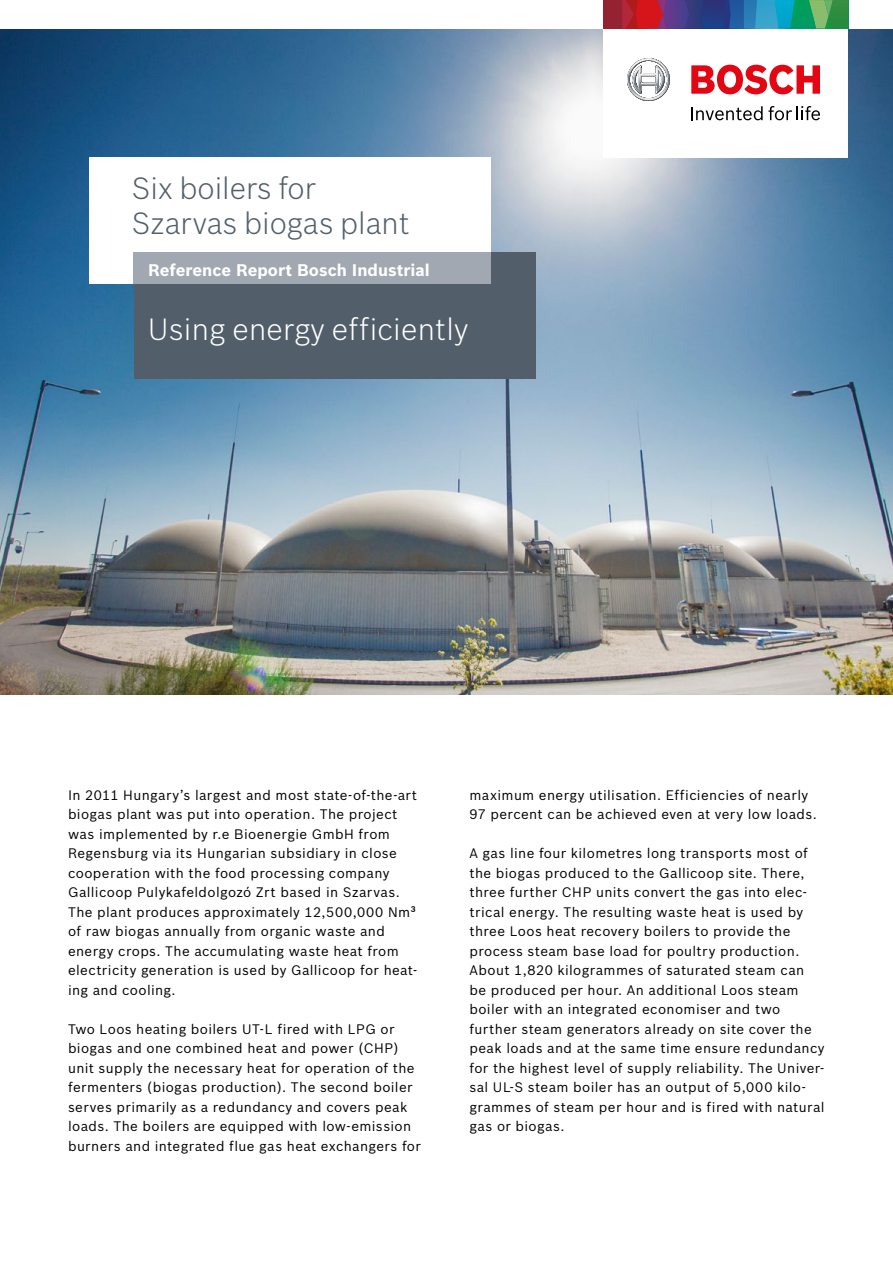
<style>
.page{position:relative;width:893px;height:1263px;background:#fff}
.page>*{position:absolute;margin:0;border:0;box-sizing:border-box;transform-origin:0 0}
.t1{font:300 30px/34.5px "Bosch Sans";color:#525f6b}
.t2{font:300 30px "Bosch Sans";letter-spacing:.01em;color:#fff}
.t3{font:700 16.5px "Bosch Sans";color:#fff}
.t4{font:13.5px/19.5px "Bosch Sans";letter-spacing:.03em;color:#000}
</style>
<div class="page">
<img style="left:0;top:28px;width:893px;height:667px">
<div style="left:89px;top:157px;width:402px;height:127px;background:#fff"></div>
<div style="left:134px;top:253px;width:402px;height:126px;background:#525f6b"></div>
<div style="left:134px;top:253px;width:357px;height:31px;background:#a1a8b1"></div>
<div style="left:603px;top:0;width:245px;height:157px;background:#fff"></div>
<svg style="left:603px;top:0;width:245px;height:28px;background:#505f72"></svg>
<svg style="left:627px;top:58px;width:43px;height:43px"></svg>
<svg style="left:691px;top:106px;width:129px;height:14px"></svg>
<svg style="left:691px;top:65px;width:129px;height:29px"></svg>
<h1 class="t1" style="left:132px;top:169px;width:279px">Six boilers for<br>Szarvas biogas plant</h1>
<p class="t3" style="left:148px;top:258px;width:283px">Reference Report Bosch Industrial</p>
<h1 class="t2" style="left:148px;top:308px;width:322px">Using energy efficiently</h1>
<p class="t4" style="left:68px;top:784px;width:351px">In 2011 Hungary’s largest and most state-of-the-art biogas plant was put into operation. The project was implemented by r.e Bioenergie GmbH from Regensburg via its Hungarian subsidiary in close cooperation with the food processing company Gallicoop Pulykafeldolgozó Zrt based in Szarvas.<br>The plant produces approximately 12,500,000 Nm³ of raw biogas annually from organic waste and energy crops. The accumulating waste heat from electricity generation is used by Gallicoop for heat&shy;ing and cooling.</p>
<p class="t4" style="left:68px;top:1018px;width:354px">Two Loos heating boilers UT-L fired with LPG or biogas and one combined heat and power (CHP) unit supply the necessary heat for operation of the fermenters (biogas production). The second boiler serves primarily as a redundancy and covers peak loads. The boilers are equipped with low-emission burners and integrated flue gas heat exchangers for</p>
<p class="t4" style="left:469px;top:784px;width:349px">maximum energy utilisation. Efficiencies of nearly<br>97 percent can be achieved even at very low loads.</p>
<p class="t4" style="left:469px;top:842px;width:357px">A gas line four kilometres long transports most of the biogas produced to the Gallicoop site. There, three further CHP units convert the gas into elec&shy;trical energy. The resulting waste heat is used by three Loos heat recovery boilers to provide the process steam base load for poultry production.<br>About 1,820 kilogrammes of saturated steam can<br>be produced per hour. An additional Loos steam boiler with an integrated economiser and two further steam generators already on site cover the peak loads and at the same time ensure redundancy for the highest level of supply reliability. The Univer&shy;sal UL-S steam boiler has an output of 5,000 kilo&shy;grammes of steam per hour and is fired with natural gas or biogas.</p>
</div>
